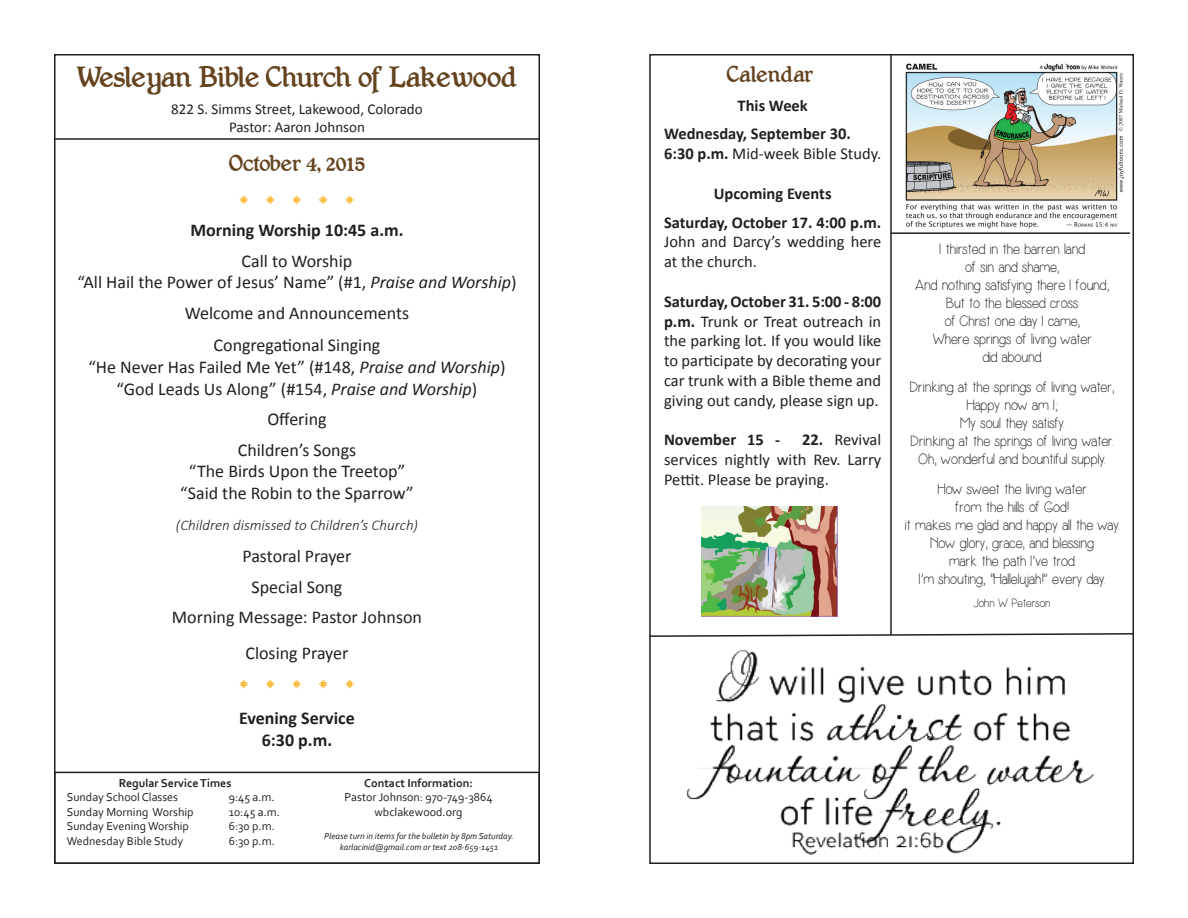
<style>
.page{position:relative;width:1188px;height:918px;background:#fff}
.page>*{position:absolute;margin:0;border:0;box-sizing:border-box;transform-origin:0 0}
.t1{font:72px "Ornamind";color:#faaf18}
.t2{font:27px "Shrewsbury";letter-spacing:-.045em;color:#64431f}
.t3{font:21px "Shrewsbury";letter-spacing:-.015em;color:#64431f}
.t4{font:18px/21.6px "Calibri";color:#231f20;text-align:center}
.t5{font:700 18px/21.6px "Calibri";color:#231f20;text-align:center}
.t6{font:16.5px/19.8px "Calibri";color:#231f20;text-align:justify}
.t7{font:700 16.5px/28.8px "Calibri";color:#231f20}
.t8{font:15px/18px "Simplicity";color:#231f20;text-align:center}
.t9{font:15px/18px "Calibri";color:#231f20;text-align:center}
.t10{font:italic 300 15px "Calibri";color:#231f20}
.t11{font:12px/14.4px "Corbel";color:#231f20;text-align:center}
.t12{font:700 12px "Corbel";color:#231f20}
.t13{font:12px "Simplicity";color:#231f20}
.t14{font:italic 9px/10.8px "Corbel";color:#231f20;text-align:center}
.s1{font-style:italic}
.s2{font-weight:700}
</style>
<div class="page">
<div style="left:54px;top:772px;width:486px;height:92px;border:2px solid #231f20"></div>
<img style="left:651px;top:650px;width:480px;height:214px">
<svg style="left:649px;top:632px;width:485px;height:6px"></svg>
<hr style="left:890px;top:54px;width:2px;height:581px;background:#231f20">
<img style="left:905px;top:63px;width:226px;height:171px">
<hr style="left:891px;top:232px;width:239px;height:2px;background:#231f20">
<hr style="left:54px;top:138px;width:486px;height:2px;background:#231f20">
<img style="left:702px;top:507px;width:135px;height:110px">
<h2 class="t2" style="left:77px;top:64px;width:442px">Wesleyan Bible Church of Lakewood</h2>
<p class="t9" style="left:171px;top:100px;width:253px">822 S. Simms Street, Lakewood, Colorado<br>Pastor: Aaron Johnson</p>
<h3 class="t3" style="left:229px;top:153px;width:138px">October 4, 2015</h3>
<h1 class="t1" style="left:238px;top:133px;width:120px">l l l l l</h1>
<p class="t5" style="left:190px;top:219px;width:215px">Morning Worship 10:45 a.m.</p>
<p class="t4" style="left:77px;top:249px;width:441px">Call to Worship<br>“All Hail the Power of Jesus’ Name” (#1, <span class="s1">Praise and Worship</span>)</p>
<p class="t4" style="left:185px;top:296px;width:226px;line-height:32.4px">Welcome and Announcements<br>Congregational Singing</p>
<p class="t4" style="left:88px;top:356px;width:419px">“He Never Has Failed Me Yet” (#148, <span class="s1">Praise and Worship</span>) “God Leads Us Along” (#154, <span class="s1">Praise and Worship</span>)</p>
<p class="t4" style="left:238px;top:403px;width:120px;line-height:30.6px">Offering<br>Children’s Songs</p>
<p class="t4" style="left:180px;top:460px;width:235px">“The Birds Upon the Treetop” “Said the Robin to the Sparrow”</p>
<p class="t10" style="left:176px;top:515px;width:244px">(Children dismissed to Children’s Church)</p>
<p class="t4" style="left:172px;top:540px;width:252px;line-height:30.6px">Pastoral Prayer<br>Special Song<br>Morning Message: Pastor Johnson</p>
<p class="t4" style="left:245px;top:642px;width:105px">Closing Prayer</p>
<h1 class="t1" style="left:238px;top:617px;width:120px">l l l l l</h1>
<p class="t5" style="left:239px;top:707px;width:117px">Evening Service<br>6:30 p.m.</p>
<p class="t12" style="left:119px;top:776px;width:114px">Regular Service Times</p>
<p class="t11" style="left:67px;top:790px;width:113px">Sunday School Classes</p>
<p class="t11" style="left:229px;top:790px;width:47px">9:45 a.m.</p>
<p class="t11" style="left:67px;top:804px;width:128px">Sunday Morning Worship</p>
<p class="t11" style="left:229px;top:804px;width:53px">10:45 a.m.</p>
<p class="t11" style="left:67px;top:819px;width:124px">Sunday Evening Worship</p>
<p class="t11" style="left:229px;top:819px;width:48px">6:30 p.m.</p>
<p class="t11" style="left:67px;top:833px;width:118px">Wednesday Bible Study</p>
<p class="t11" style="left:229px;top:833px;width:48px">6:30 p.m.</p>
<p class="t12" style="left:364px;top:776px;width:110px">Contact Information:</p>
<p class="t11" style="left:344px;top:790px;width:150px">Pastor Johnson: 970-749-3864 wbclakewood.org</p>
<p class="t14" style="left:324px;top:830px;width:191px">Please turn in items for the bulletin by 8pm Saturday. karlacinid@gmail.com or text 208-659-1451</p>
<h3 class="t3" style="left:727px;top:64px;width:89px">Calendar</h3>
<p class="t7" style="left:664px;top:90px;width:188px;text-indent:73px">This Week<br>Wednesday, September 30.</p>
<p class="t6" style="left:664px;top:143px;width:219px"><span class="s2">6:30 p.m.</span> Mid-week Bible Study.</p>
<p class="t7" style="left:664px;top:178px;width:219px;text-align:center">Upcoming Events<br>Saturday, October 17. 4:00 p.m.</p>
<p class="t6" style="left:664px;top:232px;width:219px">John and Darcy’s wedding here at the church.</p>
<p class="t6" style="left:664px;top:291px;width:219px"><span class="s2">Saturday, October 31. 5:00 - 8:00 p.m.</span> Trunk or Treat outreach in the parking lot. If you would like to participate by decorating your car trunk with a Bible theme and giving out candy, please sign up.</p>
<p class="t7" style="left:664px;top:425px;width:117px">November 15 -</p>
<p class="t6" style="left:664px;top:430px;width:219px;text-indent:138px"><span class="s2">22.</span> Revival services nightly with Rev. Larry Pettit. Please be praying.</p>
<p class="t8" style="left:915px;top:240px;width:196px">I thirsted in the barren land<br>of sin and shame,<br>And nothing satisfying there I found;<br>But to the blessed cross<br>of Christ one day I came,<br>Where springs of living water<br>did abound.</p>
<p class="t8" style="left:910px;top:378px;width:206px">Drinking at the springs of living water,<br>Happy now am I;<br>My soul they satisfy.<br>Drinking at the springs of living water.<br>Oh, wonderful and bountiful supply.</p>
<p class="t8" style="left:905px;top:480px;width:216px">How sweet the living water<br>from the hills of God!<br>it makes me glad and happy all the way.<br>Now glory, grace, and blessing<br>mark the path I’ve trod.<br>I’m shouting, “Hallelujah!” every day.</p>
<p class="t13" style="left:974px;top:597px;width:78px">John W. Peterson</p>
</div>
